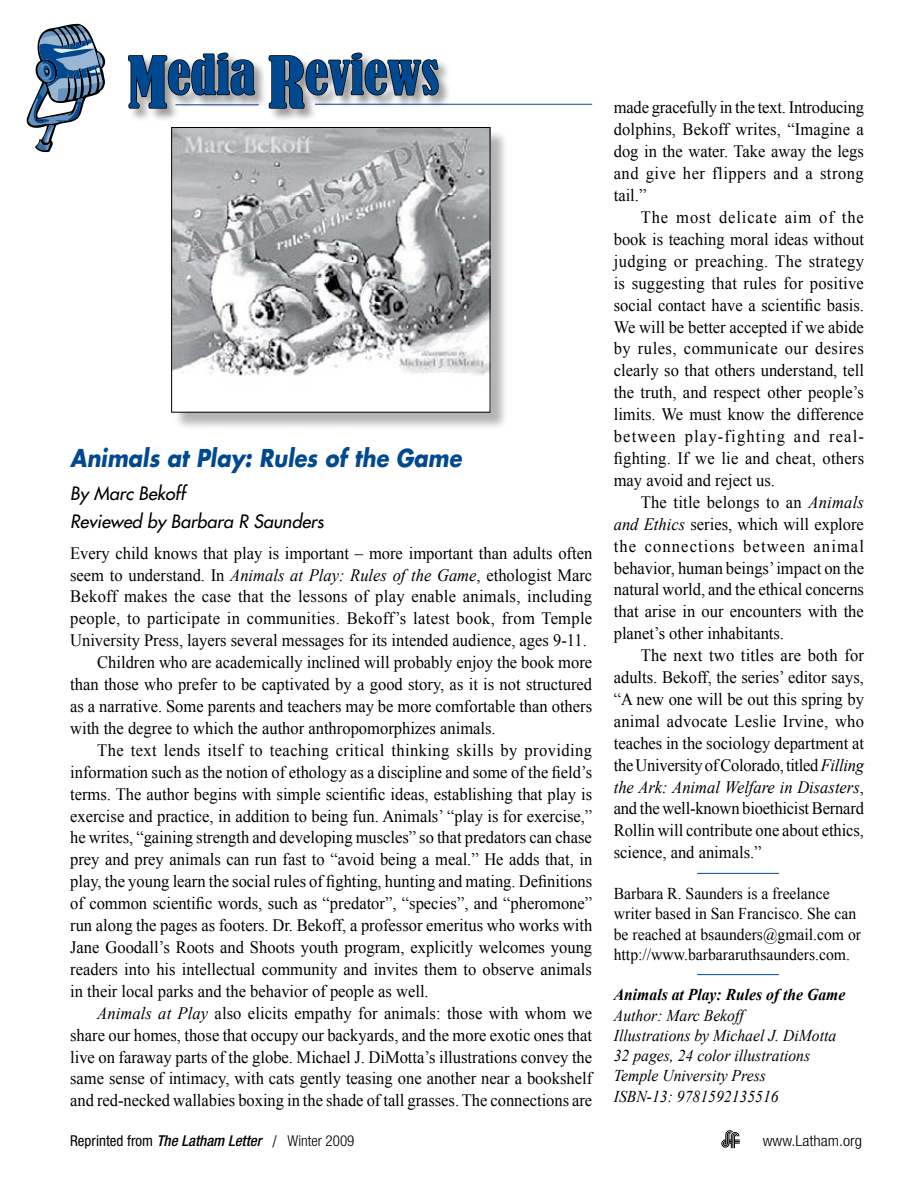
<style>
.page{position:relative;width:918px;height:1188px;background:#fff}
.page>*{position:absolute;margin:0;border:0;box-sizing:border-box;transform-origin:0 0}
.t1{font:condensed 51px "Bernard";color:#004990}
.t2{font:italic 700 24px "Futura";color:#004990;scale:.88 1}
.t3{font:italic 18px/27.6px "Futura";color:#000}
.t4{font:17.4px/21.9px "Times New Roman";color:#000;text-align:justify;scale:.95 1}
.t5{font:17.4px "Times New Roman";letter-spacing:.02em;color:#000;scale:.95 1}
.t6{font:17.4px "Times New Roman";letter-spacing:.025em;color:#000;scale:.95 1}
.t7{font:16.5px/20.2px "Times New Roman";color:#000;scale:.95 1}
.t8{font:italic 16.5px/20.2px "Times New Roman";color:#000;scale:.95 1}
.t9{font:italic 700 16.5px "Times New Roman";color:#000;scale:.95 1}
.t10{font:italic 500 condensed 15px "Helvetica Neue";color:#000}
.t11{font:300 condensed 15px "Helvetica Neue";color:#000;scale:1.1 1}
.s1{font-size:66px}
.s2{font-style:italic}
.s3{font-weight:400;font-style:normal}
.s4{font-family:"Univers";font-weight:400;font-style:normal;font-stretch:normal}
.s5{font-weight:300;font-style:normal}
</style>
<div class="page">
<svg style="left:721px;top:1130px;width:19px;height:18px"></svg>
<div style="left:174px;top:129px;width:335px;height:302px;background:#000;opacity:.3"></div>
<img style="left:173px;top:129px;width:315px;height:282px">
<div style="left:171px;top:127px;width:319px;height:286px;border:1px solid #000"></div>
<hr style="left:315px;top:104px;width:277px;height:1px;background:#004990">
<hr style="left:697px;top:974px;width:82px;height:1px;background:#004990">
<hr style="left:697px;top:873px;width:82px;height:1px;background:#004990">
<svg style="left:26px;top:23px;width:80px;height:130px"></svg>
<div style="left:128px;top:52px;width:324px;height:69px;background:#000;opacity:.4"></div>
<svg style="left:128px;top:52px;width:128px;height:57px"></svg>
<svg style="left:268px;top:52px;width:172px;height:57px"></svg>
<h1 class="t1" style="left:128px;top:45px;width:313px"><span class="s1">M</span>edia <span class="s1">R</span>eviews</h1>
<h2 class="t2" style="left:70px;top:441px;width:446px">Animals at Play: Rules of the Game</h2>
<p class="t3" style="left:70px;top:480px;width:255px">By Marc Bekoff<br>Reviewed by Barbara R Saunders</p>
<p class="t4" style="left:70px;top:542px;width:551px">Every child knows that play is important – more important than adults often</p>
<p class="t4" style="left:70px;top:564px;width:551px">seem to understand. In <span class="s2">Animals at Play: Rules of the Game</span>, ethologist Marc</p>
<p class="t5" style="left:70px;top:587px;width:551px">Bekoff makes the case that the lessons of play enable animals, including</p>
<p class="t5" style="left:70px;top:608px;width:551px">people, to participate in communities. Bekoff’s latest book, from Temple</p>
<p class="t4" style="left:70px;top:629px;width:545px">University Press, layers several messages for its intended audience, ages 9-11.</p>
<p class="t4" style="left:97px;top:651px;width:523px">Children who are academically inclined will probably enjoy the book more</p>
<p class="t4" style="left:70px;top:673px;width:551px">than those who prefer to be captivated by a good story, as it is not structured</p>
<p class="t4" style="left:70px;top:695px;width:551px">as a narrative. Some parents and teachers may be more comfortable than others</p>
<p class="t4" style="left:70px;top:717px;width:449px">with the degree to which the author anthropomorphizes animals.</p>
<p class="t6" style="left:97px;top:740px;width:523px">The text lends itself to teaching critical thinking skills by providing</p>
<p class="t4" style="left:70px;top:761px;width:551px">information such as the notion of ethology as a discipline and some of the field’s</p>
<p class="t4" style="left:70px;top:783px;width:551px">terms. The author begins with simple scientific ideas, establishing that play is</p>
<p class="t4" style="left:70px;top:805px;width:551px">exercise and practice, in addition to being fun. Animals’ “play is for exercise,”</p>
<p class="t4" style="left:70px;top:826px;width:551px">he writes, “gaining strength and developing muscles” so that predators can chase</p>
<p class="t4" style="left:70px;top:848px;width:551px">prey and prey animals can run fast to “avoid being a meal.” He adds that, in</p>
<p class="t4" style="left:70px;top:870px;width:551px">play, the young learn the social rules of fighting, hunting and mating. Definitions</p>
<p class="t4" style="left:70px;top:892px;width:551px">of common scientific words, such as “predator”, “species”, and “pheromone”</p>
<p class="t4" style="left:70px;top:914px;width:551px">run along the pages as footers. Dr. Bekoff, a professor emeritus who works with</p>
<p class="t4" style="left:70px;top:936px;width:551px">Jane Goodall’s Roots and Shoots youth program, explicitly welcomes young</p>
<p class="t4" style="left:70px;top:958px;width:551px">readers into his intellectual community and invites them to observe animals</p>
<p class="t4" style="left:70px;top:980px;width:379px">in their local parks and the behavior of people as well.</p>
<p class="t4" style="left:97px;top:1002px;width:523px"><span class="s2">Animals at Play</span> also elicits empathy for animals: those with whom we</p>
<p class="t4" style="left:70px;top:1024px;width:551px">share our homes, those that occupy our backyards, and the more exotic ones that</p>
<p class="t4" style="left:70px;top:1045px;width:551px">live on faraway parts of the globe. Michael J. DiMotta’s illustrations convey the</p>
<p class="t4" style="left:70px;top:1067px;width:551px">same sense of intimacy, with cats gently teasing one another near a bookshelf</p>
<p class="t4" style="left:70px;top:1089px;width:551px">and red-necked wallabies boxing in the shade of tall grasses. The connections are</p>
<p class="t4" style="left:614px;top:96px;width:265px">made gracefully in the text. Introducing dolphins, Bekoff writes, “Imagine a dog in the water. Take away the legs and give her flippers and a strong tail.”</p>
<p class="t4" style="left:614px;top:206px;width:265px;text-indent:27px">The most delicate aim of the book is teaching moral ideas without judging or preaching. The strategy is suggesting that rules for positive social contact have a scientific basis.<br>We will be better accepted if we abide by rules, communicate our desires clearly so that others understand, tell the truth, and respect other people’s limits. We must know the difference between play-fighting and real&shy;fighting. If we lie and cheat, others may avoid and reject us.</p>
<p class="t4" style="left:614px;top:491px;width:265px;text-indent:27px">The title belongs to an <span class="s2">Animals and Ethics</span> series, which will explore the connections between animal behavior, human beings’ impact on the natural world, and the ethical concerns that arise in our encounters with the planet’s other inhabitants.</p>
<p class="t4" style="left:614px;top:644px;width:265px;text-indent:27px">The next two titles are both for adults. Bekoff, the series’ editor says, “A new one will be out this spring by animal advocate Leslie Irvine, who teaches in the sociology department at the University of Colorado, titled <span class="s2">Filling the Ark: Animal Welfare in Disasters</span>, and the well-known bioethicist Bernard Rollin will contribute one about ethics, science, and animals.”</p>
<p class="t7" style="left:614px;top:883px;width:262px">Barbara R. Saunders is a freelance writer based in San Francisco. She can be reached at bsaunders@gmail.com or http://www.barbararuthsaunders.com.</p>
<p class="t9" style="left:614px;top:985px;width:245px">Animals at Play: Rules of the Game</p>
<p class="t8" style="left:614px;top:1005px;width:236px">Author: Marc Bekoff<br>Illustrations by Michael J. DiMotta<br>32 pages, 24 color illustrations<br>Temple University Press<br>ISBN-13: 9781592135516</p>
<p class="t10" style="left:70px;top:1132px;width:286px"><span class="s3">Reprinted from</span> The Latham Letter <span class="s4">/</span> <span class="s5">Winter 2009</span></p>
<p class="t11" style="left:763px;top:1132px;width:92px">www.Latham.org</p>
</div>
